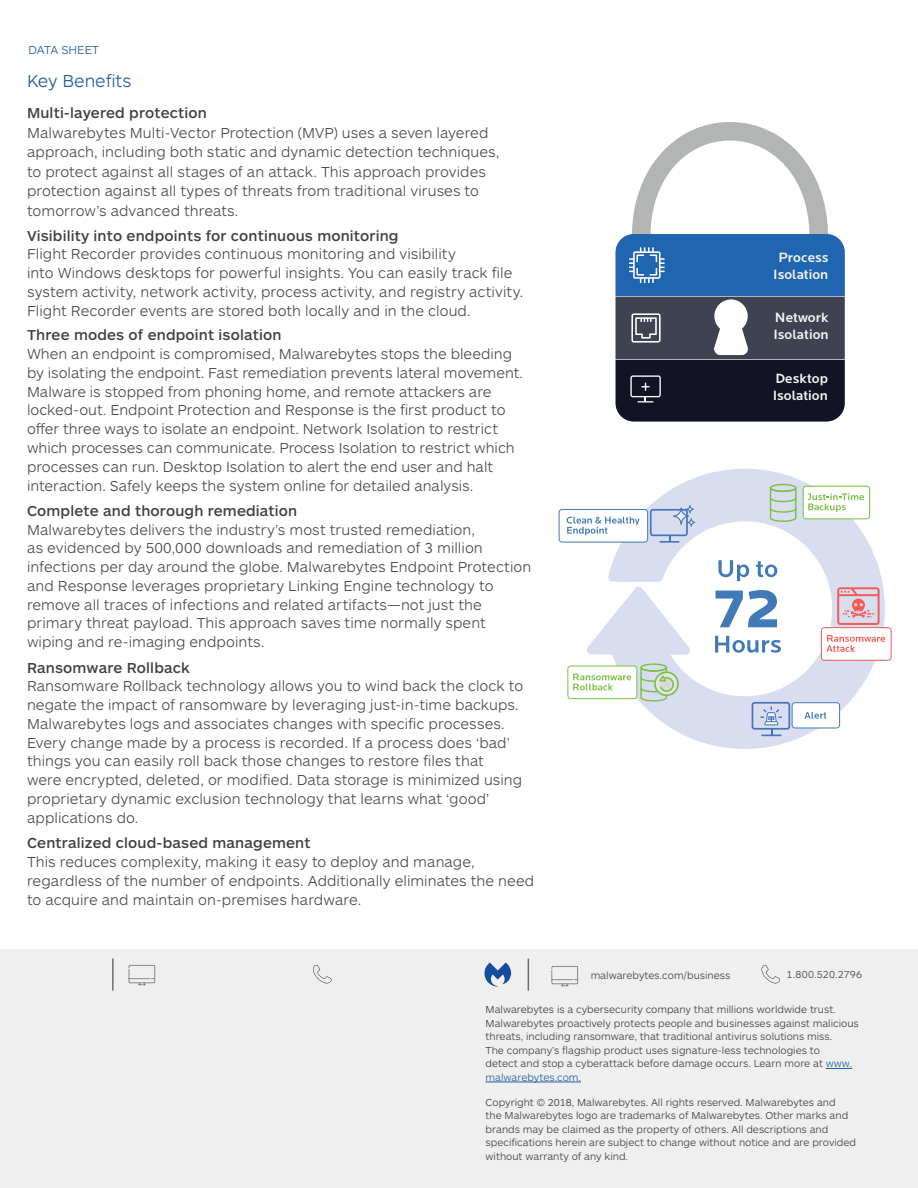
<style>
.page{position:relative;width:918px;height:1188px;background:#fff}
.page>*{position:absolute;margin:0;border:0;box-sizing:border-box;transform-origin:0 0}
.t1{font:300 18px "ARS Maquette Pro";color:#215e9e}
.t2{font:300 15px/18.9px "ARS Maquette Pro";letter-spacing:.005em;color:#494c4b}
.t3{font:500 15px "ARS Maquette Pro";letter-spacing:.01em;color:#3f3f3f}
.t4{font:500 13.95px/17.2px "Locator";color:#f4f4f5}
.t5{font:300 12px "ARS Maquette Pro";color:#215e9e}
.t6{font:300 10.5px/13.5px "ARS Maquette Pro";color:#3f3f3f}
.t7{font:300 10.5px "ARS Maquette Pro";letter-spacing:.01em;color:#494c4b}
.s1{color:#215e9e}
</style>
<div class="page">
<svg style="left:587px;top:469px;width:296px;height:280px"></svg>
<svg style="left:770px;top:484px;width:27px;height:38px"></svg>
<svg style="left:559px;top:505px;width:136px;height:38px"></svg>
<svg style="left:803px;top:486px;width:67px;height:33px"></svg>
<svg style="left:821px;top:587px;width:71px;height:74px"></svg>
<svg style="left:718px;top:560px;width:31px;height:21px"></svg>
<svg style="left:756px;top:561px;width:21px;height:16px"></svg>
<svg style="left:716px;top:590px;width:61px;height:37px"></svg>
<svg style="left:715px;top:636px;width:66px;height:17px"></svg>
<svg style="left:752px;top:702px;width:88px;height:34px"></svg>
<svg style="left:567px;top:663px;width:112px;height:39px"></svg>
<svg style="left:616px;top:122px;width:229px;height:238px"></svg>
<div style="left:616px;top:360px;width:229px;height:62px;background:#121425"></div>
<div style="left:616px;top:297px;width:229px;height:62px;background:#3f4250"></div>
<div style="left:616px;top:234px;width:229px;height:62px;background:#2065b0"></div>
<svg style="left:714px;top:299px;width:34px;height:56px;background:#dddde0"></svg>
<svg style="left:629px;top:247px;width:36px;height:36px"></svg>
<svg style="left:631px;top:313px;width:30px;height:30px"></svg>
<svg style="left:630px;top:375px;width:31px;height:27px"></svg>
<div style="left:0;top:949px;width:918px;height:239px;background:#efeff0"></div>
<svg style="left:485px;top:963px;width:26px;height:24px"></svg>
<hr style="left:528px;top:959px;width:1px;height:32px;background:#6d6c6c">
<svg style="left:552px;top:966px;width:26px;height:21px"></svg>
<svg style="left:826px;top:1068px;width:26px;height:1px"></svg>
<hr style="left:486px;top:1082px;width:95px;height:1px;background:#215e9e">
<svg style="left:762px;top:965px;width:18px;height:18px"></svg>
<hr style="left:112px;top:959px;width:2px;height:32px;background:#6d6c6c">
<svg style="left:313px;top:965px;width:19px;height:18px"></svg>
<svg style="left:129px;top:965px;width:26px;height:21px"></svg>
<p class="t5" style="left:28px;top:42px;width:72px">DATA SHEET</p>
<p class="t1" style="left:27px;top:69px;width:106px">Key Benefits</p>
<p class="t3" style="left:27px;top:103px;width:181px">Multi-layered protection</p>
<p class="t2" style="left:27px;top:122px;width:474px;line-height:19.5px">Malwarebytes Multi-Vector Protection (MVP) uses a seven layered approach, including both static and dynamic detection techniques, to protect against all stages of an attack. This approach provides protection against all types of threats from traditional viruses to tomorrow’s advanced threats.</p>
<p class="t3" style="left:27px;top:226px;width:373px">Visibility into endpoints for continuous monitoring</p>
<p class="t2" style="left:27px;top:244px;width:498px">Flight Recorder provides continuous monitoring and visibility<br>into Windows desktops for powerful insights. You can easily track file system activity, network activity, process activity, and registry activity.<br>Flight Recorder events are stored both locally and in the cloud.</p>
<p class="t3" style="left:27px;top:325px;width:256px">Three modes of endpoint isolation</p>
<p class="t2" style="left:27px;top:344px;width:498px">When an endpoint is compromised, Malwarebytes stops the bleeding by isolating the endpoint. Fast remediation prevents lateral movement.<br>Malware is stopped from phoning home, and remote attackers are locked-out. Endpoint Protection and Response is the first product to offer three ways to isolate an endpoint. Network Isolation to restrict which processes can communicate. Process Isolation to restrict which processes can run. Desktop Isolation to alert the end user and halt interaction. Safely keeps the system online for detailed analysis.</p>
<p class="t3" style="left:27px;top:501px;width:272px">Complete and thorough remediation</p>
<p class="t2" style="left:27px;top:519px;width:506px">Malwarebytes delivers the industry’s most trusted remediation,<br>as evidenced by 500,000 downloads and remediation of 3 million infections per day around the globe. Malwarebytes Endpoint Protection and Response leverages proprietary Linking Engine technology to remove all traces of infections and related artifacts—not just the primary threat payload. This approach saves time normally spent wiping and re-imaging endpoints.</p>
<p class="t3" style="left:27px;top:658px;width:165px">Ransomware Rollback</p>
<p class="t2" style="left:27px;top:676px;width:498px">Ransomware Rollback technology allows you to wind back the clock to negate the impact of ransomware by leveraging just-in-time backups.<br>Malwarebytes logs and associates changes with specific processes.<br>Every change made by a process is recorded. If a process does ‘bad’ things you can easily roll back those changes to restore files that<br>were encrypted, deleted, or modified. Data storage is minimized using proprietary dynamic exclusion technology that learns what ‘good’ applications do.</p>
<p class="t3" style="left:27px;top:833px;width:285px">Centralized cloud-based management</p>
<p class="t2" style="left:27px;top:851px;width:509px">This reduces complexity, making it easy to deploy and manage, regardless of the number of endpoints. Additionally eliminates the need to acquire and maintain on-premises hardware.</p>
<p class="t4" style="left:773px;top:249px;width:57px;text-align:center">Process<br>Isolation</p>
<p class="t4" style="left:773px;top:309px;width:57px">Network<br>Isolation</p>
<p class="t4" style="left:773px;top:370px;width:57px">Desktop<br>Isolation</p>
<p class="t7" style="left:786px;top:967px;width:77px">1.800.520.2796</p>
<p class="t6" style="left:591px;top:968px;width:141px">malwarebytes.com/business</p>
<p class="t6" style="left:486px;top:1003px;width:375px">Malwarebytes is a cybersecurity company that millions worldwide trust.<br>Malwarebytes proactively protects people and businesses against malicious threats, including ransomware, that traditional antivirus solutions miss.<br>The company’s flagship product uses signature-less technologies to<br>detect and stop a cyberattack before damage occurs. Learn more at <span class="s1">www. malwarebytes.com.</span></p>
<p class="t6" style="left:486px;top:1095px;width:372px">Copyright © 2018, Malwarebytes. All rights reserved. Malwarebytes and<br>the Malwarebytes logo are trademarks of Malwarebytes. Other marks and brands may be claimed as the property of others. All descriptions and specifications herein are subject to change without notice and are provided without warranty of any kind.</p>
</div>
